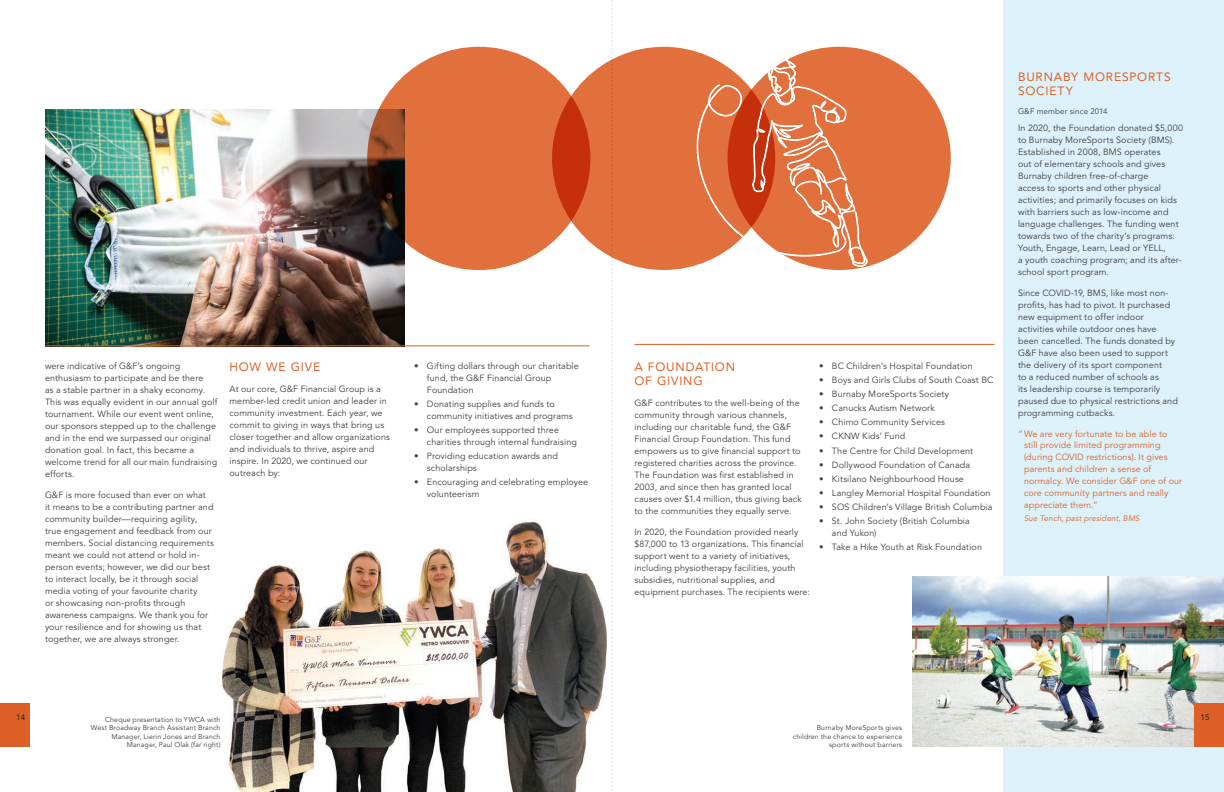
<style>
.page{position:relative;width:1224px;height:792px;background:#fff}
.page>*{position:absolute;margin:0;border:0;box-sizing:border-box;transform-origin:0 0}
.t1{font:12px/14.4px "Avenir LT Std";letter-spacing:.07em;color:#de6026}
.t2{font:9px/12px "Avenir LT Std";letter-spacing:.01em;color:#3e3e3f}
.t3{font:9px/12px "Avenir LT Std";letter-spacing:.01em;color:#de6026}
.t4{font:italic 8px "Avenir LT Std";letter-spacing:.015em;color:#de6026}
.t5{font:8px "Avenir LT Std";letter-spacing:.015em;color:#3e3e3f}
.t6{font:8px "Avenir LT Std";color:#231f20}
.t7{font:7px/8.4px "Avenir LT Std";letter-spacing:.02em;color:#3e3e3f;text-align:right}
</style>
<div class="page">
<div style="left:0;top:703px;width:29px;height:43px;background:#de6026"></div>
<svg style="left:612px;top:0;width:1px;height:791px"></svg>
<img style="left:222px;top:521px;width:384px;height:271px">
<img style="left:45px;top:109px;width:360px;height:237px">
<div style="left:1004px;top:0;width:220px;height:792px;background:#dcf1f9"></div>
<div style="left:728px;top:47px;width:223px;height:223px;background:#e1703c;border-radius:50%"></div>
<div style="left:552px;top:47px;width:223px;height:223px;background:#e1703c;border-radius:50%"></div>
<svg style="left:367px;top:47px;width:223px;height:223px;background:#d06434"></svg>
<svg style="left:689px;top:57px;width:179px;height:210px"></svg>
<hr style="left:634px;top:344px;width:360px;height:1px;background:#de6026">
<hr style="left:45px;top:346px;width:545px;height:1px;background:#de6026">
<img style="left:913px;top:576px;width:311px;height:171px">
<div style="left:1195px;top:703px;width:29px;height:43px;background:#de6026"></div>
<p class="t2" style="left:45px;top:360px;width:174px">were indicative of G&amp;F’s ongoing enthusiasm to participate and be there<br>as a stable partner in a shaky economy.<br>This was equally evident in our annual golf tournament. While our event went online, our sponsors stepped up to the challenge and in the end we surpassed our original donation goal. In fact, this became a welcome trend for all our main fundraising efforts.</p>
<p class="t2" style="left:45px;top:489px;width:171px">G&amp;F is more focused than ever on what<br>it means to be a contributing partner and community builder—requiring agility, true engagement and feedback from our members. Social distancing requirements meant we could not attend or hold in&shy;person events; however, we did our best to interact locally, be it through social media voting of your favourite charity<br>or showcasing non-profits through awareness campaigns. We thank you for your resilience and for showing us that together, we are always stronger.</p>
<h1 class="t1" style="left:230px;top:360px;width:92px">HOW WE GIVE</h1>
<p class="t2" style="left:230px;top:383px;width:162px">At our core, G&amp;F Financial Group is a member-led credit union and leader in community investment. Each year, we commit to giving in ways that bring us closer together and allow organizations and individuals to thrive, aspire and inspire. In 2020, we continued our outreach by:</p>
<p class="t2" style="left:427px;top:360px;width:153px;text-indent:-13px">• Gifting dollars through our charitable fund, the G&amp;F Financial Group<br>Foundation</p>
<p class="t2" style="left:427px;top:398px;width:147px;text-indent:-13px">• Donating supplies and funds to community initiatives and programs</p>
<p class="t2" style="left:427px;top:424px;width:151px;text-indent:-13px">• Our employees supported three charities through internal fundraising</p>
<p class="t2" style="left:427px;top:450px;width:133px;text-indent:-13px">• Providing education awards and scholarships</p>
<p class="t2" style="left:427px;top:476px;width:163px;text-indent:-13px">• Encouraging and celebrating employee volunteerism</p>
<p class="t6" style="left:16px;top:713px;width:11px">30</p>
<p class="t6" style="left:16px;top:713px;width:11px">14</p>
<p class="t7" style="left:91px;top:715px;width:131px">Cheque presentation to YWCA with West Broadway Branch Assistant Branch Manager, Lierin Jones and Branch Manager, Paul Olak (far right)</p>
<h1 class="t1" style="left:634px;top:360px;width:102px">A FOUNDATION<br>OF GIVING</h1>
<p class="t2" style="left:634px;top:397px;width:169px">G&amp;F contributes to the well-being of the community through various channels, including our charitable fund, the G&amp;F Financial Group Foundation. This fund empowers us to give financial support to registered charities across the province.<br>The Foundation was first established in 2003, and since then has granted local causes over $1.4 million, thus giving back to the communities they equally serve.</p>
<p class="t2" style="left:634px;top:526px;width:177px">In 2020, the Foundation provided nearly $87,000 to 13 organizations. This financial support went to a variety of initiatives, including physiotherapy facilities, youth subsidies, nutritional supplies, and equipment purchases. The recipients were:</p>
<p class="t2" style="left:819px;top:360px;width:155px">• BC Children’s Hospital Foundation</p>
<p class="t2" style="left:819px;top:374px;width:176px">• Boys and Girls Clubs of South Coast BC</p>
<p class="t2" style="left:819px;top:388px;width:132px">• Burnaby MoreSports Society</p>
<p class="t2" style="left:819px;top:402px;width:117px">• Canucks Autism Network</p>
<p class="t2" style="left:819px;top:416px;width:127px">• Chimo Community Services</p>
<p class="t2" style="left:819px;top:430px;width:88px">• CKNW Kids’ Fund</p>
<p class="t2" style="left:819px;top:445px;width:156px">• The Centre for Child Development</p>
<p class="t2" style="left:819px;top:459px;width:153px">• Dollywood Foundation of Canada</p>
<p class="t2" style="left:819px;top:473px;width:147px">• Kitsilano Neighbourhood House</p>
<p class="t2" style="left:819px;top:487px;width:173px">• Langley Memorial Hospital Foundation</p>
<p class="t2" style="left:819px;top:501px;width:175px">• SOS Children’s Village British Columbia</p>
<p class="t2" style="left:832px;top:515px;width:139px;text-indent:-13px">• St. John Society (British Columbia and Yukon)</p>
<p class="t2" style="left:819px;top:542px;width:165px">• Take a Hike Youth at Risk Foundation</p>
<h1 class="t1" style="left:1018px;top:70px;width:154px">BURNABY MORESPORTS<br>SOCIETY</h1>
<p class="t5" style="left:1018px;top:107px;width:91px">G&amp;F member since 2014</p>
<p class="t2" style="left:1018px;top:122px;width:167px">In 2020, the Foundation donated $5,000 to Burnaby MoreSports Society (BMS).<br>Established in 2008, BMS operates<br>out of elementary schools and gives Burnaby children free-of-charge<br>access to sports and other physical activities; and primarily focuses on kids with barriers such as low-income and language challenges. The funding went towards two of the charity’s programs:<br>Youth, Engage, Learn, Lead or YELL,<br>a youth coaching program; and its after&shy;school sport program.</p>
<p class="t2" style="left:1018px;top:287px;width:161px">Since COVID-19, BMS, like most non&shy;profits, has had to pivot. It purchased new equipment to offer indoor activities while outdoor ones have been cancelled. The funds donated by G&amp;F have also been used to support the delivery of its sport component<br>to a reduced number of schools as<br>its leadership course is temporarily paused due to physical restrictions and programming cutbacks.</p>
<p class="t3" style="left:1024px;top:428px;width:160px;text-indent:-6px">“We are very fortunate to be able to still provide limited programming (during COVID restrictions). It gives parents and children a sense of normalcy. We consider G&amp;F one of our core community partners and really appreciate them.”</p>
<p class="t4" style="left:1024px;top:513px;width:117px">Sue Tench, past president, BMS</p>
<p class="t7" style="left:793px;top:724px;width:111px">Burnaby MoreSports gives children the chance to experience sports without barriers</p>
<p class="t6" style="left:1200px;top:713px;width:11px">15</p>
</div>
